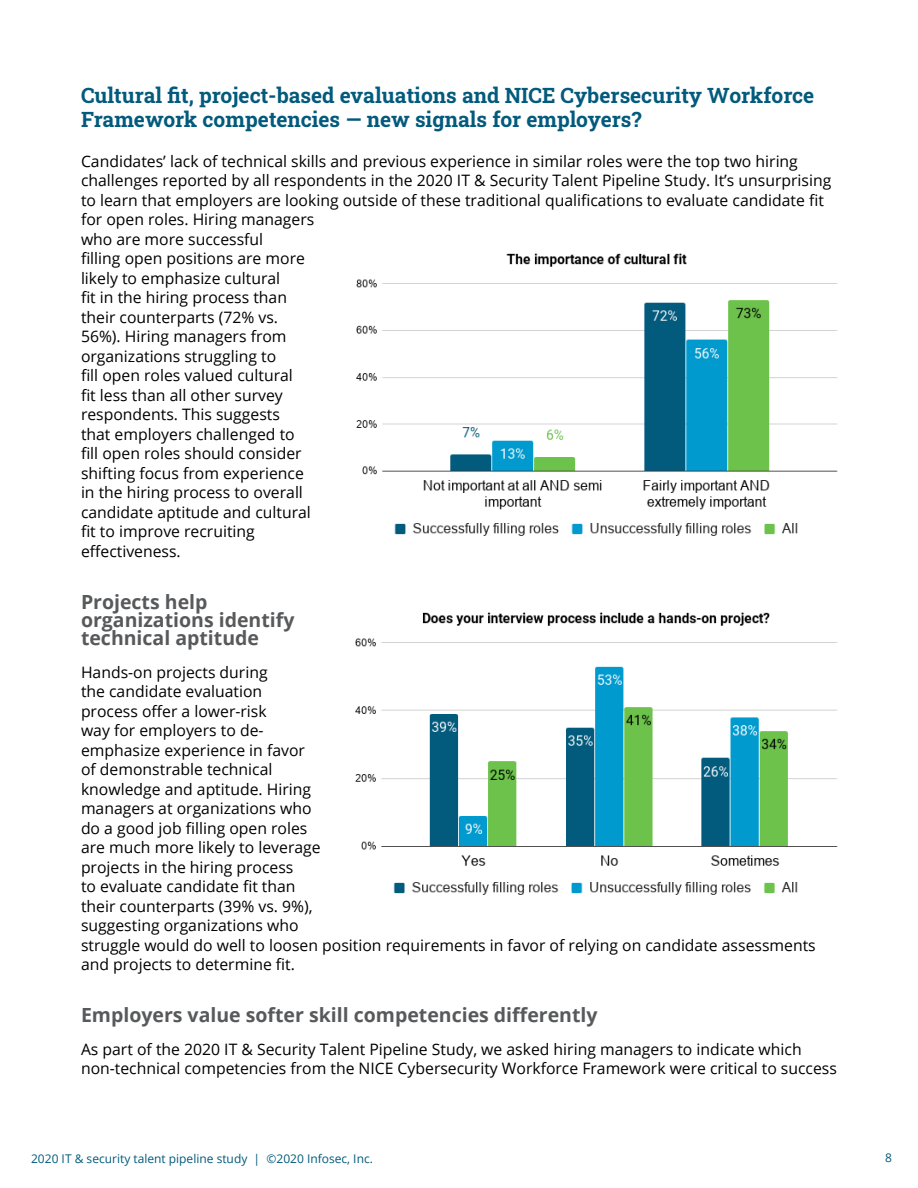
<style>
.page{position:relative;width:918px;height:1188px;background:#fff}
.page>*{position:absolute;margin:0;border:0;box-sizing:border-box;transform-origin:0 0}
.t1{font:21px/24px "Roboto Slab";color:#025a7c}
.t2{font:700 19.5px/18px "Open Sans";color:#58595b}
.body{font:15.75px/19.5px "Open Sans";color:#000}
.t3{font:12px "Open Sans";color:#025a7c}
</style>
<div class="page">
<img style="left:356px;top:253px;width:482px;height:283px">
<img style="left:355px;top:612px;width:483px;height:283px">
<p class="t1" style="left:81px;top:83px;width:735px">Cultural fit, project-based evaluations and NICE Cybersecurity Workforce<br>Framework competencies — new signals for employers?</p>
<p class="body" style="left:81px;top:151px;width:752px">Candidates’ lack of technical skills and previous experience in similar roles were the top two hiring challenges reported by all respondents in the 2020 IT &amp; Security Talent Pipeline Study. It’s unsurprising to learn that employers are looking outside of these traditional qualifications to evaluate candidate fit for open roles. Hiring managers<br>who are more successful<br>filling open positions are more<br>likely to emphasize cultural<br>fit in the hiring process than<br>their counterparts (72% vs.<br>56%). Hiring managers from<br>organizations struggling to<br>fill open roles valued cultural<br>fit less than all other survey<br>respondents. This suggests<br>that employers challenged to<br>fill open roles should consider<br>shifting focus from experience<br>in the hiring process to overall<br>candidate aptitude and cultural<br>fit to improve recruiting<br>effectiveness.</p>
<p class="t2" style="left:81px;top:592px;width:215px">Projects help organizations identify technical aptitude</p>
<p class="body" style="left:81px;top:662px;width:736px">Hands-on projects during<br>the candidate evaluation<br>process offer a lower-risk<br>way for employers to de-<br>emphasize experience in favor<br>of demonstrable technical<br>knowledge and aptitude. Hiring<br>managers at organizations who<br>do a good job filling open roles<br>are much more likely to leverage<br>projects in the hiring process<br>to evaluate candidate fit than<br>their counterparts (39% vs. 9%),<br>suggesting organizations who<br>struggle would do well to loosen position requirements in favor of relying on candidate assessments and projects to determine fit.</p>
<p class="t2" style="left:81px;top:1005px;width:518px">Employers value softer skill competencies differently</p>
<p class="body" style="left:81px;top:1039px;width:758px">As part of the 2020 IT &amp; Security Talent Pipeline Study, we asked hiring managers to indicate which non-technical competencies from the NICE Cybersecurity Workforce Framework were critical to success</p>
<p class="t3" style="left:31px;top:1151px;width:343px">2020 IT &amp; security talent pipeline study | ©2020 Infosec, Inc.</p>
<p class="t3" style="left:885px;top:1150px;width:8px">8</p>
</div>
